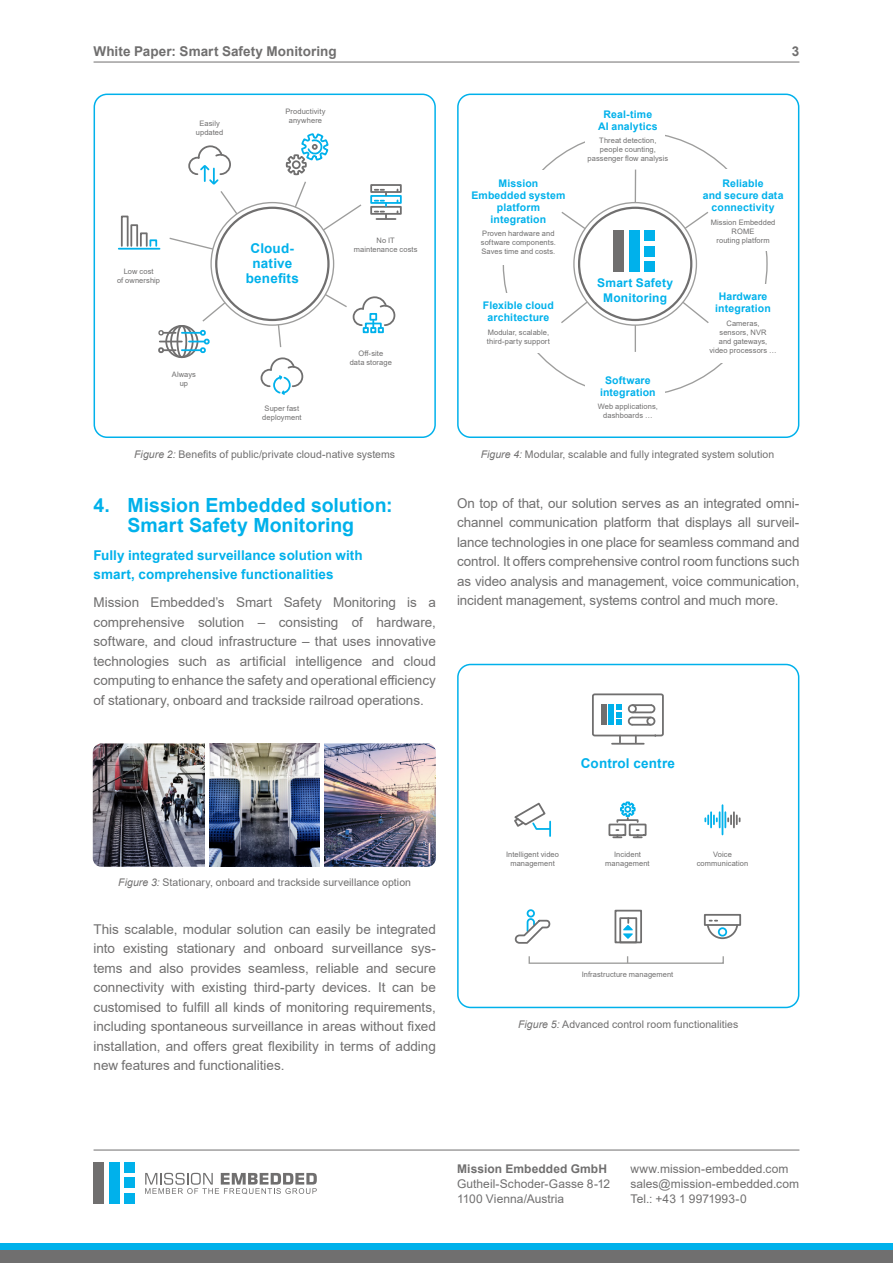
<style>
.page{position:relative;width:893px;height:1263px;background:#fff}
.page>*{position:absolute;margin:0;border:0;box-sizing:border-box;transform-origin:0 0}
.t1{font:700 19.5px/19.5px "Arial";color:#00b1eb;text-align:center}
.t2{font:13.5px/19.5px "Arial";letter-spacing:-.005em;color:#706f6f;text-align:justify}
.t3{font:700 13.5px/15px "Arial";letter-spacing:.005em;color:#00b1eb}
.t4{font:700 13.5px "Arial";letter-spacing:.005em;color:#706f6f}
.t5{font:12px/15px "Arial";letter-spacing:.005em;color:#706f6f}
.t6{font:700 12px/15px "Arial";letter-spacing:.02em;color:#00b1eb;text-align:center}
.t7{font:700 12px "Arial";letter-spacing:.01em;color:#706f6f}
.t8{font:10.5px "Arial";letter-spacing:.005em;color:#706f6f}
.t9{font:700 10.5px/12px "Arial";letter-spacing:.01em;color:#00b1eb;text-align:center}
.t10{font:7.5px/9px "Arial";letter-spacing:.01em;color:#706f6f;text-align:center}
.s1{font-style:italic}
</style>
<div class="page">
<div style="left:94px;top:94px;width:342px;height:344px;border:2px solid #00b1eb;border-radius:13px"></div>
<div style="left:457px;top:94px;width:342px;height:344px;border:2px solid #00b1eb;border-radius:13px"></div>
<svg style="left:145px;top:1173px;width:172px;height:21px"></svg>
<div style="left:94px;top:1162px;width:10px;height:41px;background:#706f6f"></div>
<div style="left:109px;top:1162px;width:10px;height:41px;background:#00b1eb"></div>
<div style="left:124px;top:1162px;width:11px;height:10px;background:#00b1eb"></div>
<div style="left:124px;top:1177px;width:11px;height:11px;background:#00b1eb"></div>
<div style="left:124px;top:1193px;width:11px;height:10px;background:#00b1eb"></div>
<hr style="left:94px;top:1150px;width:705px;height:1px;background:#706f6f">
<hr style="left:94px;top:62px;width:705px;height:1px;background:#706f6f">
<div style="left:0;top:1250px;width:893px;height:13px;background:#706f6f"></div>
<div style="left:0;top:1244px;width:893px;height:6px;background:#00b1eb"></div>
<div style="left:121px;top:216px;width:8px;height:31px;border:2px solid #706f6f"></div>
<div style="left:130px;top:224px;width:8px;height:23px;border:2px solid #706f6f"></div>
<div style="left:140px;top:232px;width:8px;height:15px;border:2px solid #706f6f"></div>
<div style="left:149px;top:239px;width:8px;height:8px;border:2px solid #00b1eb"></div>
<hr style="left:119px;top:248px;width:41px;height:2px;background:#00b1eb">
<div style="left:370px;top:184px;width:32px;height:9px;border:2px solid #706f6f"></div>
<div style="left:370px;top:195px;width:32px;height:9px;border:2px solid #00b1eb"></div>
<div style="left:370px;top:206px;width:32px;height:9px;border:2px solid #706f6f"></div>
<svg style="left:156px;top:133px;width:242px;height:262px"></svg>
<div style="left:211px;top:203px;width:123px;height:122px;background:#fff;border-radius:50%"></div>
<div style="left:215px;top:207px;width:115px;height:114px;border:2px solid #706f6f;border-radius:50%"></div>
<svg style="left:561px;top:169px;width:148px;height:156px"></svg>
<hr style="left:635px;top:264px;width:1px;height:88px;background:#9d9d9c">
<div style="left:574px;top:203px;width:122px;height:122px;background:#fff;border-radius:50%"></div>
<div style="left:578px;top:207px;width:114px;height:114px;border:2px solid #706f6f;border-radius:50%"></div>
<img style="left:93px;top:743px;width:343px;height:124px">
<div style="left:614px;top:230px;width:10px;height:42px;background:#706f6f"></div>
<div style="left:629px;top:230px;width:10px;height:42px;background:#00b1eb"></div>
<div style="left:644px;top:230px;width:11px;height:11px;background:#00b1eb"></div>
<div style="left:644px;top:246px;width:11px;height:10px;background:#00b1eb"></div>
<div style="left:644px;top:261px;width:11px;height:11px;background:#00b1eb"></div>
<div style="left:457px;top:664px;width:342px;height:344px;border:2px solid #00b1eb;border-radius:13px"></div>
<svg style="left:514px;top:802px;width:37px;height:34px"></svg>
<svg style="left:704px;top:805px;width:36px;height:29px"></svg>
<div style="left:608px;top:824px;width:18px;height:12px;border:2px solid #706f6f"></div>
<div style="left:629px;top:824px;width:17px;height:12px;border:2px solid #706f6f"></div>
<svg style="left:613px;top:801px;width:29px;height:38px"></svg>
<div style="left:704px;top:914px;width:37px;height:12px;border:2px solid #706f6f"></div>
<svg style="left:706px;top:920px;width:33px;height:20px"></svg>
<div style="left:527px;top:909px;width:8px;height:8px;border:2px solid #00b1eb;border-radius:50%"></div>
<svg style="left:514px;top:917px;width:37px;height:27px"></svg>
<div style="left:619px;top:917px;width:18px;height:26px;border:2px solid #706f6f"></div>
<div style="left:614px;top:910px;width:28px;height:33px;border:2px solid #706f6f"></div>
<svg style="left:623px;top:918px;width:10px;height:21px"></svg>
<div style="left:529px;top:955px;width:195px;height:9px;border:1px solid #9d9d9c"></div>
<div style="left:592px;top:693px;width:72px;height:43px;border:2px solid #706f6f;border-radius:2px"></div>
<hr style="left:612px;top:743px;width:32px;height:2px;background:#706f6f">
<svg style="left:619px;top:736px;width:2px;height:7px"></svg>
<svg style="left:635px;top:736px;width:2px;height:7px"></svg>
<div style="left:601px;top:704px;width:5px;height:21px;background:#706f6f"></div>
<div style="left:609px;top:704px;width:5px;height:21px;background:#00b1eb"></div>
<svg style="left:616px;top:704px;width:40px;height:22px"></svg>
<hr style="left:206px;top:741px;width:3px;height:132px;background:#fff">
<hr style="left:320px;top:741px;width:3px;height:132px;background:#fff">
<p class="t4" style="left:94px;top:46px;width:245px">White Paper: Smart Safety Monitoring</p>
<p class="t4" style="left:792px;top:46px;width:9px">3</p>
<p class="t10" style="left:196px;top:120px;width:29px">Easily updated</p>
<p class="t10" style="left:286px;top:107px;width:41px">Productivity anywhere</p>
<p class="t10" style="left:117px;top:267px;width:45px">Low cost<br>of ownership</p>
<p class="t10" style="left:172px;top:371px;width:26px">Always up</p>
<p class="t3" style="left:246px;top:242px;width:55px;text-align:center">Cloud&shy;native benefits</p>
<p class="t10" style="left:262px;top:404px;width:41px">Super fast deployment</p>
<p class="t10" style="left:354px;top:236px;width:65px">No IT maintenance costs</p>
<p class="t10" style="left:350px;top:349px;width:44px">Off-site<br>data storage</p>
<p class="t9" style="left:471px;top:178px;width:96px">Mission<br>Embedded system platform integration</p>
<p class="t10" style="left:481px;top:229px;width:76px;text-align:left">Proven hardware and software components.<br>Saves time and costs.</p>
<p class="t9" style="left:483px;top:301px;width:72px">Flexible cloud architecture</p>
<p class="t10" style="left:487px;top:327px;width:64px;text-align:left">Modular, scalable, third-party support</p>
<p class="t9" style="left:598px;top:109px;width:61px">Real-time<br>AI analytics</p>
<p class="t10" style="left:588px;top:136px;width:82px">Threat detection, people counting, passenger flow analysis</p>
<p class="t6" style="left:597px;top:277px;width:77px">Smart Safety<br>Monitoring</p>
<p class="t9" style="left:600px;top:375px;width:57px">Software integration</p>
<p class="t10" style="left:598px;top:402px;width:62px">Web applications, dashboards …</p>
<p class="t9" style="left:703px;top:179px;width:82px">Reliable<br>and secure data connectivity</p>
<p class="t10" style="left:711px;top:218px;width:66px">Mission Embedded<br>ROME<br>routing platform</p>
<p class="t9" style="left:715px;top:292px;width:57px">Hardware integration</p>
<p class="t10" style="left:709px;top:318px;width:69px">Cameras,<br>sensors, NVR<br>and gateways, video processors …</p>
<p class="t8" style="left:134px;top:447px;width:263px"><span class="s1">Figure 2:</span> Benefits of public/private cloud-native systems</p>
<p class="t8" style="left:481px;top:447px;width:295px"><span class="s1">Figure 4:</span> Modular, scalable and fully integrated system solution</p>
<h1 class="t1" style="left:94px;top:497px;width:301px">4. Mission Embedded solution:<br>Smart Safety Monitoring</h1>
<p class="t3" style="left:94px;top:547px;width:271px;line-height:19.5px">Fully integrated surveillance solution with smart, comprehensive functionalities</p>
<p class="t2" style="left:94px;top:593px;width:344px">Mission Embedded’s Smart Safety Monitoring is a comprehensive solution – consisting of hardware, software, and cloud infrastructure – that uses innovative technologies such as artificial intelligence and cloud computing to enhance the safety and operational efficiency of station ary, onboard and trackside railroad operations.</p>
<p class="t2" style="left:457px;top:493px;width:344px">On top of that, our solution serves as an integrated omni&shy;channel communication platform that displays all surveil&shy;lance technologies in one place for seamless command and control. It offers comprehensive control room functions such as video analysis and management, voice communication, incident management, systems control and much more.</p>
<p class="t3" style="left:581px;top:757px;width:96px">Control centre</p>
<p class="t8" style="left:118px;top:875px;width:294px"><span class="s1">Figure 3:</span> Stationary, onboard and trackside surveillance option</p>
<p class="t2" style="left:94px;top:919px;width:344px">This scalable, modular solution can easily be integrated into existing stationary and onboard surveillance sys&shy;tems and also provides seamless, reliable and secure connectiv ity with existing third-party devices. It can be cus tomised to fulfill all kinds of monitoring requirements, including spontaneous surveillance in areas without fixed installation, and offers great flexibility in terms of adding new features and functionalities.</p>
<p class="t10" style="left:506px;top:851px;width:54px">Intelligent video management</p>
<p class="t10" style="left:697px;top:851px;width:53px">Voice communication</p>
<p class="t10" style="left:605px;top:851px;width:46px">Incident management</p>
<p class="t10" style="left:582px;top:970px;width:93px">Infrastructure management</p>
<p class="t8" style="left:518px;top:1020px;width:222px"><span class="s1">Figure 5:</span> Advanced control room functionalities</p>
<p class="t7" style="left:457px;top:1164px;width:151px">Mission Embedded GmbH</p>
<p class="t5" style="left:457px;top:1178px;width:155px">Gutheil-Schoder-Gasse 8-12<br>1100 Vienna/Austria</p>
<p class="t5" style="left:630px;top:1163px;width:170px">www.mission-embedded.com sales@mission-embedded.com<br>Tel.: +43 1 9971993-0</p>
</div>
